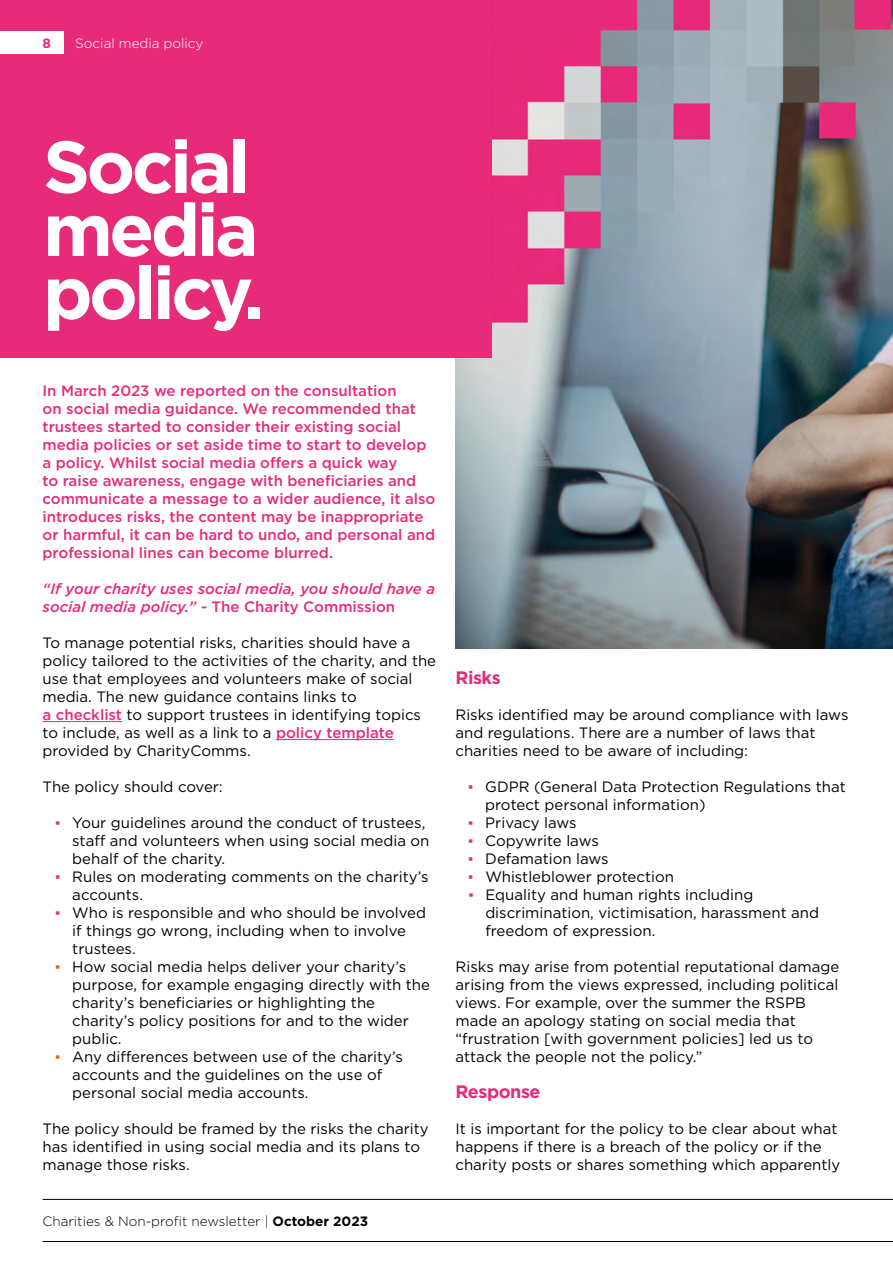
<style>
.page{position:relative;width:893px;height:1263px;background:#fff}
.page>*{position:absolute;margin:0;border:0;box-sizing:border-box;transform-origin:0 0}
.t1{font:700 73.5px/63px "Gotham";letter-spacing:-.05em;color:#fff}
.t2{font:700 18px "Gotham";letter-spacing:-.025em;color:#e72b78}
.t3{font:15px/18px "Gotham";color:#000}
.t4{font:500 15px/18px "Gotham";color:#e72b78}
.t5{font:italic 500 15px/18px "Gotham";color:#e72b78}
.t6{font:300 13.5px "Gotham";color:#000}
.t7{font:300 13.5px "Gotham";color:#fff}
.t8{font:700 13.5px "Gotham";color:#e72b78}
.s1{font-style:normal}
.s2{font-weight:500;color:#e72b78}
.s3{font-family:"Arial";color:#e72b78}
.s4{font-family:"Arial";color:#eb6012}
.s5{font-weight:700}
</style>
<div class="page">
<img style="left:455px;top:0;width:438px;height:648px">
<div style="left:0;top:0;width:492px;height:358px;background:#e72b78"></div>
<hr style="left:43px;top:721px;width:79px;height:1px;background:#e72b78">
<hr style="left:276px;top:739px;width:118px;height:1px;background:#e72b78">
<div style="left:0;top:32px;width:64px;height:22px;background:#fff"></div>
<hr style="left:43px;top:1241px;width:850px;height:1px;background:#000">
<hr style="left:43px;top:1199px;width:850px;height:1px;background:#000">
<p class="t8" style="left:43px;top:34px;width:10px">8</p>
<p class="t7" style="left:75px;top:35px;width:130px">Social media policy</p>
<h1 class="t1" style="left:43px;top:135px;width:223px">Social media policy.</h1>
<p class="t4" style="left:43px;top:382px;width:394px">In March 2023 we reported on the consultation<br>on social media guidance. We recommended that trustees started to consider their existing social media policies or set aside time to start to develop a policy. Whilst social media offers a quick way<br>to raise awareness, engage with beneficiaries and communicate a message to a wider audience, it also introduces risks, the content may be inappropriate or harmful, it can be hard to undo, and personal and professional lines can become blurred.</p>
<p class="t5" style="left:43px;top:580px;width:394px">“If your charity uses social media, you should have a social media policy.” - <span class="s1">The Charity Commission</span></p>
<p class="t3" style="left:43px;top:633px;width:395px">To manage potential risks, charities should have a policy tailored to the activities of the charity, and the use that employees and volunteers make of social media. The new guidance contains links to<br><span class="s2">a checklist</span> to support trustees in identifying topics to include, as well as a link to a <span class="s2">policy template </span>provided by CharityComms.</p>
<p class="t3" style="left:43px;top:777px;width:182px">The policy should cover:</p>
<p class="t3" style="left:72px;top:813px;width:359px;text-indent:-17px"><span class="s3">▪</span> Your guidelines around the conduct of trustees, staff and volunteers when using social media on behalf of the charity.</p>
<p class="t3" style="left:72px;top:867px;width:358px;text-indent:-17px"><span class="s3">▪</span> Rules on moderating comments on the charity’s accounts.</p>
<p class="t3" style="left:72px;top:903px;width:355px;text-indent:-17px"><span class="s3">▪</span> Who is responsible and who should be involved if things go wrong, including when to involve trustees.</p>
<p class="t3" style="left:72px;top:957px;width:359px;text-indent:-17px"><span class="s4">▪</span> How social media helps deliver your charity’s purpose, for example engaging directly with the charity’s beneficiaries or highlighting the charity’s policy positions for and to the wider public.</p>
<p class="t3" style="left:72px;top:1047px;width:332px;text-indent:-17px"><span class="s4">▪</span> Any differences between use of the charity’s accounts and the guidelines on the use of personal social media accounts.</p>
<p class="t3" style="left:43px;top:1119px;width:388px">The policy should be framed by the risks the charity has identified in using social media and its plans to manage those risks.</p>
<p class="t6" style="left:43px;top:1212px;width:327px">Charities &amp; Non-profit newsletter | <span class="s5">October 2023</span></p>
<p class="t2" style="left:455px;top:666px;width:47px">Risks</p>
<p class="t3" style="left:455px;top:705px;width:394px">Risks identified may be around compliance with laws and regulations. There are a number of laws that charities need to be aware of including:</p>
<p class="t3" style="left:485px;top:777px;width:362px;text-indent:-17px"><span class="s3">▪</span> GDPR (General Data Protection Regulations that protect personal information)</p>
<p class="t3" style="left:468px;top:813px;width:110px"><span class="s3">▪</span> Privacy laws</p>
<p class="t3" style="left:468px;top:831px;width:132px"><span class="s3">▪</span> Copywrite laws</p>
<p class="t3" style="left:468px;top:849px;width:142px"><span class="s3">▪</span> Defamation laws</p>
<p class="t3" style="left:468px;top:867px;width:207px"><span class="s3">▪</span> Whistleblower protection</p>
<p class="t3" style="left:485px;top:885px;width:335px;text-indent:-17px"><span class="s3">▪</span> Equality and human rights including discrimination, victimisation, harassment and freedom of expression.</p>
<p class="t3" style="left:456px;top:957px;width:385px">Risks may arise from potential reputational damage arising from the views expressed, including political views. For example, over the summer the RSPB made an apology stating on social media that “frustration [with government policies] led us to attack the people not the policy.”</p>
<p class="t2" style="left:455px;top:1080px;width:87px">Response</p>
<p class="t3" style="left:455px;top:1119px;width:386px">It is important for the policy to be clear about what happens if there is a breach of the policy or if the charity posts or shares something which apparently</p>
</div>
